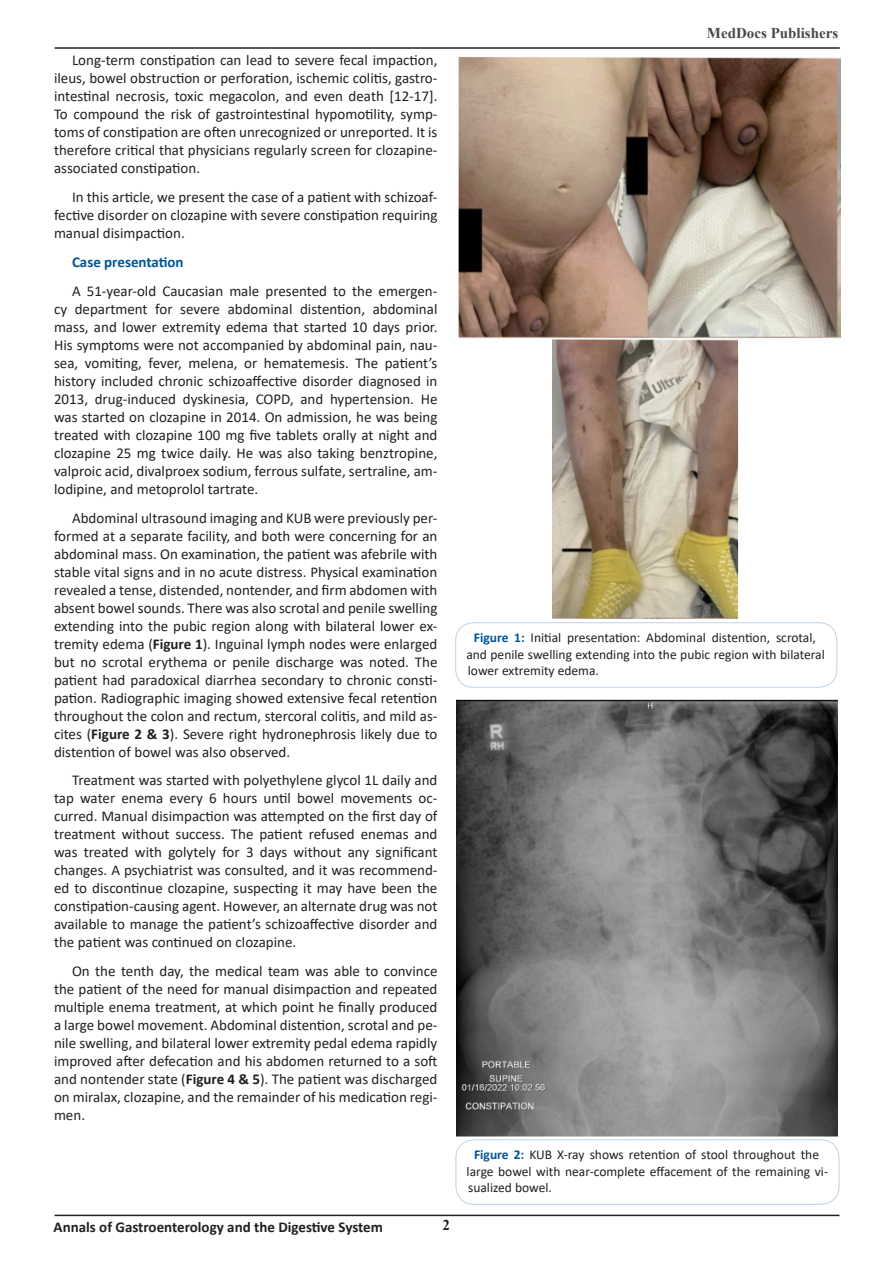
<style>
.page{position:relative;width:893px;height:1263px;background:#fff}
.page>*{position:absolute;margin:0;border:0;box-sizing:border-box;transform-origin:0 0}
.t1{font:15px/18px "Calibri";color:#231f20;text-align:justify}
.t2{font:700 15px "Calibri";color:#231f20}
.t3{font:700 15px "Times New Roman";color:#464b47}
.t4{font:700 15px "Calibri";color:#005596}
.t5{font:700 15px "Times New Roman";color:#231f20}
.t6{font:13.5px/16.5px "Calibri";color:#231f20}
.s1{font-weight:700}
.s2{font-weight:700;color:#005596}
</style>
<div class="page">
<hr style="left:55px;top:47px;width:785px;height:2px;background:#231f20">
<hr style="left:54px;top:1214px;width:785px;height:2px;background:#231f20">
<div style="left:455px;top:623px;width:382px;height:64px;border:1px solid #bfd4e5;border-radius:18px"></div>
<img style="left:458px;top:56px;width:382px;height:286px">
<img style="left:552px;top:340px;width:186px;height:280px">
<img style="left:456px;top:699px;width:381px;height:438px">
<div style="left:456px;top:1139px;width:383px;height:65px;border:1px solid #bfd4e5;border-radius:18px"></div>
<p class="t1" style="left:54px;top:51px;width:385px;text-indent:18px">Long-term constipation can lead to severe fecal impaction, ileus, bowel obstruction or perforation, ischemic colitis, gastro&shy;intestinal necrosis, toxic megacolon, and even death [12-17].<br>To compound the risk of gastrointestinal hypomotility, symp&shy;toms of constipation are often unrecognized or unreported. It is therefore critical that physicians regularly screen for clozapine&shy;associated constipation.</p>
<p class="t1" style="left:54px;top:188px;width:385px;text-indent:18px">In this article, we present the case of a patient with schizoaf&shy;fective disorder on clozapine with severe constipation requiring manual disimpaction.</p>
<p class="t4" style="left:72px;top:251px;width:113px">Case presentation</p>
<p class="t1" style="left:54px;top:281px;width:385px;text-indent:18px">A 51-year-old Caucasian male presented to the emergen&shy;cy department for severe abdominal distention, abdominal mass, and lower extremity edema that started 10 days prior.<br>His symptoms were not accompanied by abdominal pain, nau&shy;sea, vomiting, fever, melena, or hematemesis. The patient’s history included chronic schizoaffective disorder diagnosed in 2013, drug-induced dyskinesia, COPD, and hypertension. He was started on clozapine in 2014. On admission, he was being treated with clozapine 100 mg five tablets orally at night and clozapine 25 mg twice daily. He was also taking benztropine, valproic acid, divalproex sodium, ferrous sulfate, sertraline, am&shy;lodipine, and metoprolol tartrate.</p>
<p class="t1" style="left:54px;top:508px;width:385px;text-indent:18px">Abdominal ultrasound imaging and KUB were previously per&shy;formed at a separate facility, and both were concerning for an abdominal mass. On examination, the patient was afebrile with stable vital signs and in no acute distress. Physical examination revealed a tense, distended, nontender, and firm abdomen with absent bowel sounds. There was also scrotal and penile swelling extending into the pubic region along with bilateral lower ex&shy;tremity edema (<span class="s1">Figure 1</span>). Inguinal lymph nodes were enlarged but no scrotal erythema or penile discharge was noted. The patient had paradoxical diarrhea secondary to chronic consti&shy;pation. Radiographic imaging showed extensive fecal retention throughout the colon and rectum, stercoral colitis, and mild as&shy;cites (<span class="s1">Figure 2 &amp; 3</span>). Severe right hydronephrosis likely due to distention of bowel was also observed.</p>
<p class="t1" style="left:54px;top:771px;width:385px;text-indent:18px">Treatment was started with polyethylene glycol 1L daily and tap water enema every 6 hours until bowel movements oc&shy;curred. Manual disimpaction was attempted on the first day of treatment without success. The patient refused enemas and was treated with golytely for 3 days without any significant changes. A psychiatrist was consulted, and it was recommend&shy;ed to discontinue clozapine, suspecting it may have been the constipation-causing agent. However, an alternate drug was not available to manage the patient’s schizoaffective disorder and the patient was continued on clozapine.</p>
<p class="t1" style="left:54px;top:962px;width:385px;text-indent:18px">On the tenth day, the medical team was able to convince the patient of the need for manual disimpaction and repeated multiple enema treatment, at which point he finally produced a large bowel movement. Abdominal distention, scrotal and pe&shy;nile swelling, and bilateral lower extremity pedal edema rapidly improved after defecation and his abdomen returned to a soft and nontender state (<span class="s1">Figure 4 &amp; 5</span>). The patient was discharged on miralax, clozapine, and the remainder of his medication regi&shy;men.</p>
<p class="t2" style="left:54px;top:1217px;width:331px">Annals of Gastroenterology and the Digestive System</p>
<p class="t5" style="left:442px;top:1214px;width:9px">2</p>
<p class="t3" style="left:707px;top:22px;width:133px">MedDocs Publishers</p>
<p class="t6" style="left:466px;top:629px;width:360px;text-indent:8px"><span class="s2">Figure 1:</span> Initial presentation: Abdominal distention, scrotal, and penile swelling extending into the pubic region with bilateral lower extremity edema.</p>
<p class="t6" style="left:467px;top:1146px;width:363px;text-indent:8px"><span class="s2">Figure 2:</span> KUB X-ray shows retention of stool throughout the large bowel with near-complete effacement of the remaining vi&shy;sualized bowel.</p>
</div>
